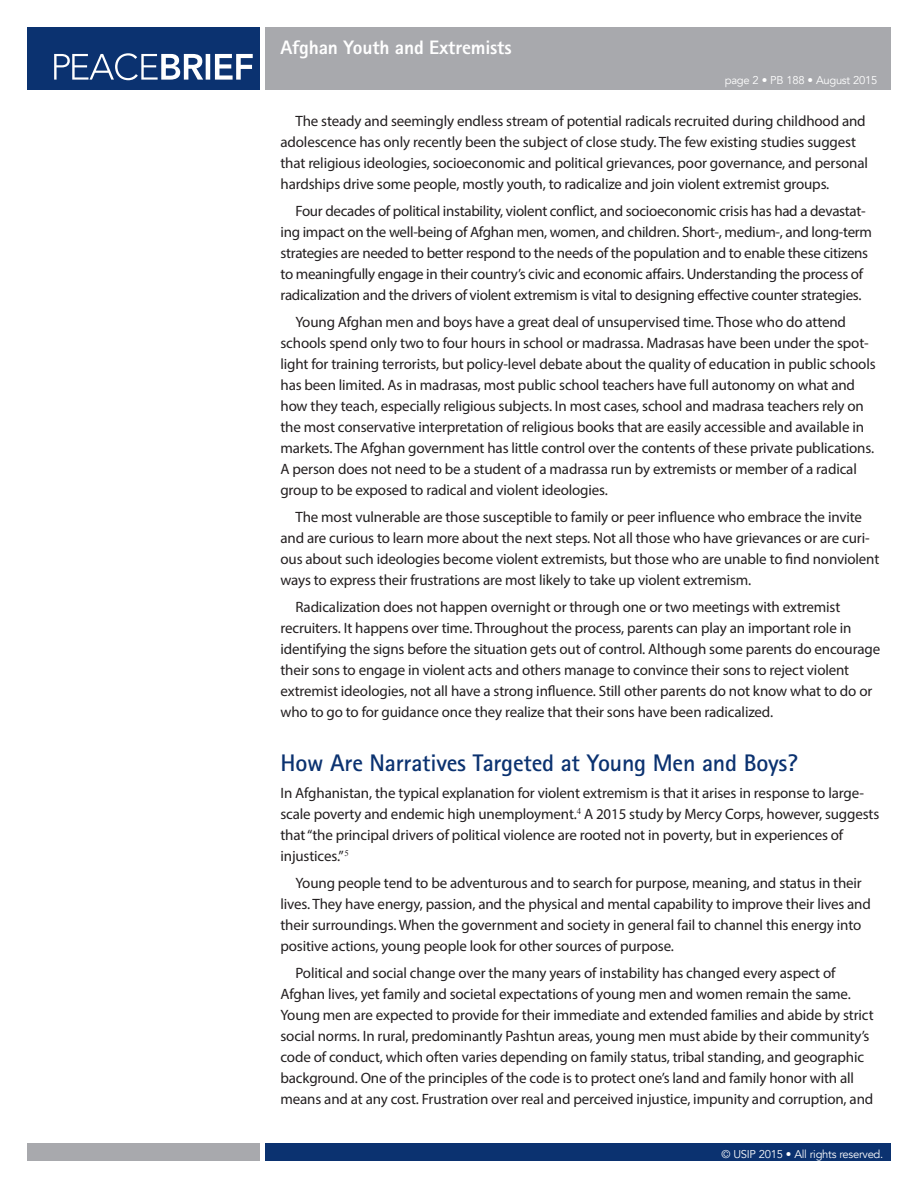
<style>
.page{position:relative;width:918px;height:1188px;background:#fff}
.page>*{position:absolute;margin:0;border:0;box-sizing:border-box;transform-origin:0 0}
.t1{font:700 24px "Rotis Sans Serif";letter-spacing:-.01em;color:#0b3270}
.t2{font:800 19.5px "Rotis Sans Serif";letter-spacing:-.01em;color:#fff}
.t3{font:15px/21px "Myriad Pro";letter-spacing:-.01em;color:#231f20}
.t4{font:11.25px "Avenir";letter-spacing:-.025em;color:#fff}
</style>
<div class="page">
<div style="left:265px;top:1143px;width:626px;height:18px;background:#0b3270"></div>
<div style="left:27px;top:1143px;width:233px;height:18px;background:#a8a9ad"></div>
<div style="left:265px;top:27px;width:626px;height:63px;background:#a8a9ad"></div>
<div style="left:27px;top:27px;width:233px;height:63px;background:#0b3270"></div>
<svg style="left:54px;top:53px;width:199px;height:27px"></svg>
<h2 class="t2" style="left:280px;top:35px;width:233px">Afghan Youth and Extremists</h2>
<p class="t4" style="left:725px;top:73px;width:154px">page 2 • PB 188 • August 2015</p>
<p class="t3" style="left:280px;top:110px;width:589px;text-indent:15px">The steady and seemingly endless stream of potential radicals recruited during childhood and adolescence has only recently been the subject of close study. The few existing studies suggest that religious ideologies, socioeconomic and political grievances, poor governance, and personal hardships drive some people, mostly youth, to radicalize and join violent extremist groups.</p>
<p class="t3" style="left:280px;top:200px;width:593px;text-indent:15px">Four decades of political instability, violent conflict, and socioeconomic crisis has had a devastat&shy;ing impact on the well-being of Afghan men, women, and children. Short-, medium-, and long-term strategies are needed to better respond to the needs of the population and to enable these citizens to meaningfully engage in their country’s civic and economic affairs. Understanding the process of radicalization and the drivers of violent extremism is vital to designing effective counter strategies.</p>
<p class="t3" style="left:280px;top:311px;width:597px;text-indent:15px">Young Afghan men and boys have a great deal of unsupervised time. Those who do attend schools spend only two to four hours in school or madrassa. Madrasas have been under the spot&shy;light for training terrorists, but policy-level debate about the quality of education in public schools has been limited. As in madrasas, most public school teachers have full autonomy on what and how they teach, especially religious subjects. In most cases, school and madrasa teachers rely on the most conservative interpretation of religious books that are easily accessible and available in markets. The Afghan government has little control over the contents of these private publications.<br>A person does not need to be a student of a madrassa run by extremists or member of a radical group to be exposed to radical and violent ideologies.</p>
<p class="t3" style="left:280px;top:506px;width:600px;text-indent:15px">The most vulnerable are those susceptible to family or peer influence who embrace the invite and are curious to learn more about the next steps. Not all those who have grievances or are curi&shy;ous about such ideologies become violent extremists, but those who are unable to find nonviolent ways to express their frustrations are most likely to take up violent extremism.</p>
<p class="t3" style="left:280px;top:596px;width:601px;text-indent:15px">Radicalization does not happen overnight or through one or two meetings with extremist recruiters. It happens over time. Throughout the process, parents can play an important role in identifying the signs before the situation gets out of control. Although some parents do encourage their sons to engage in violent acts and others manage to convince their sons to reject violent extremist ideologies, not all have a strong influence. Still other parents do not know what to do or who to go to for guidance once they realize that their sons have been radicalized.</p>
<h1 class="t1" style="left:280px;top:748px;width:519px">How Are Narratives Targeted at Young Men and Boys?</h1>
<p class="t3" style="left:280px;top:782px;width:600px">In Afghanistan, the typical explanation for violent extremism is that it arises in response to large&shy;scale poverty and endemic high unemployment.<sup>4</sup> A 2015 study by Mercy Corps, however, suggests that “the principal drivers of political violence are rooted not in poverty, but in experiences of injustices.” <sup>5</sup></p>
<p class="t3" style="left:280px;top:872px;width:592px;text-indent:15px">Young people tend to be adventurous and to search for purpose, meaning, and status in their lives. They have energy, passion, and the physical and mental capability to improve their lives and their surroundings. When the government and society in general fail to channel this energy into positive actions, young people look for other sources of purpose.</p>
<p class="t3" style="left:280px;top:962px;width:595px;text-indent:15px">Political and social change over the many years of instability has changed every aspect of Afghan lives, yet family and societal expectations of young men and women remain the same.<br>Young men are expected to provide for their immediate and extended families and abide by strict social norms. In rural, predominantly Pashtun areas, young men must abide by their community’s code of conduct, which often varies depending on family status, tribal standing, and geographic background. One of the principles of the code is to protect one’s land and family honor with all means and at any cost. Frustration over real and perceived injustice, impunity and corruption, and</p>
<p class="t4" style="left:722px;top:1147px;width:163px">© USIP 2015 • All rights reserved.</p>
</div>
